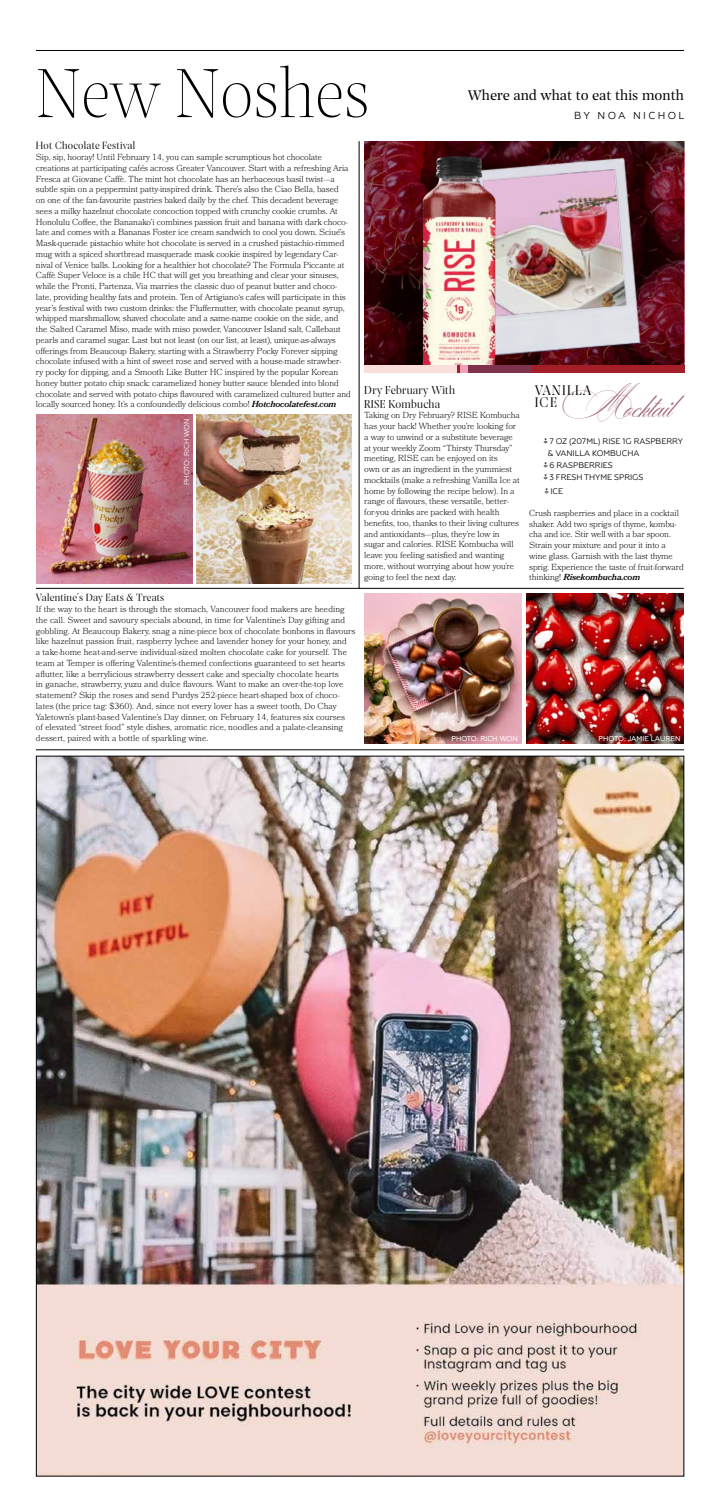
<style>
.page{position:relative;width:720px;height:1512px;background:#fff}
.page>*{position:absolute;margin:0;border:0;box-sizing:border-box;transform-origin:0 0}
.t1{font:300 73.2px "Prospectus L";color:#000}
.t2{font:18.9px "Desirable Calligraphy";color:#a26678}
.t3{font:15px "Prospectus M";color:#000}
.t4{font:14.7px/12.1px "Prospectus L";letter-spacing:.08em;color:#000}
.t5{font:12px/14px "Prospectus L";letter-spacing:.02em;color:#000}
.t6{font:11px "Prospectus L";letter-spacing:.02em;color:#000}
.t7{font:10px "Grover";letter-spacing:.24em;color:#000}
.t8{font:300 8.8px/10.8px "Bookmania";letter-spacing:-.01em;color:#000}
.t9{font:8px/12px "Grover";letter-spacing:-.01em;color:#000}
.t10{font:600 7px "Grover";color:#fff}
.t11{font:7px "Grover";color:#fff}
.s1{font-weight:600;font-style:italic}
</style>
<div class="page">
<hr style="left:36px;top:750px;width:648px;height:1px;background:#000">
<hr style="left:36px;top:50px;width:648px;height:1px;background:#000">
<img style="left:364px;top:141px;width:320px;height:224px">
<img style="left:38px;top:758px;width:644px;height:716px">
<img style="left:526px;top:593px;width:158px;height:150px">
<hr style="left:36px;top:588px;width:648px;height:1px;background:#000">
<hr style="left:359px;top:141px;width:1px;height:447px;background:#000">
<img style="left:37px;top:414px;width:155px;height:169px">
<img style="left:197px;top:414px;width:155px;height:169px">
<img style="left:364px;top:593px;width:158px;height:150px">
<img style="left:498px;top:154px;width:146px;height:206px">
<img style="left:419px;top:146px;width:79px;height:219px">
<div style="left:364px;top:365px;width:93px;height:8px;background:#faded9"></div>
<div style="left:460px;top:365px;width:9px;height:8px;background:#f19fb8"></div>
<div style="left:532px;top:365px;width:152px;height:8px;background:#a31e27"></div>
<svg style="left:457px;top:365px;width:3px;height:8px"></svg>
<div style="left:469px;top:365px;width:63px;height:8px;background:#7e324d"></div>
<h1 class="t1" style="left:36px;top:41px;width:336px">New Noshes</h1>
<h3 class="t3" style="left:468px;top:85px;width:218px">Where and what to eat this month</h3>
<p class="t7" style="left:574px;top:111px;width:112px">BY NOA NICHOL</p>
<p class="t6" style="left:36px;top:138px;width:101px">Hot Chocolate Festival</p>
<p class="t8" style="left:36px;top:152px;width:317px">Sip, sip, hooray! Until February 14, you can sample scrumptious hot chocolate creations at participating cafés across Greater Vancouver. Start with a refreshing Aria Fresca at Giovane Caffè. The mint hot chocolate has an herbaceous basil twist—a subtle spin on a peppermint patty-inspired drink. There’s also the Ciao Bella, based<br>on one of the fan-favourite pastries baked daily by the chef. This decadent beverage sees a milky hazelnut chocolate concoction topped with crunchy cookie crumbs. At Honolulu Coffee, the Bananako’i combines passion fruit and banana with dark choco&shy;late and comes with a Bananas Foster ice cream sandwich to cool you down. Sciué’s Mask-querade pistachio white hot chocolate is served in a crushed pistachio-rimmed mug with a spiced shortbread masquerade mask cookie inspired by legendary Car&shy;nival of Venice balls. Looking for a healthier hot chocolate? The Formula Piccante at Caffè Super Veloce is a chile HC that will get you breathing and clear your sinuses, while the Pronti, Partenza, Via marries the classic duo of peanut butter and choco&shy;late, providing healthy fats and protein. Ten of Artigiano‘s cafes will participate in this year’s festival with two custom drinks: the Fluffernutter, with chocolate peanut syrup, whipped marshmallow, shaved chocolate and a same-name cookie on the side, and the Salted Caramel Miso, made with miso powder, Vancouver Island salt, Callebaut pearls and caramel sugar. Last but not least (on our list, at least), unique-as-always offerings from Beaucoup Bakery, starting with a Strawberry Pocky Forever sipping chocolate infused with a hint of sweet rose and served with a house-made strawber-<br>ry pocky for dipping, and a Smooth Like Butter HC inspired by the popular Korean honey butter potato chip snack: caramelized honey butter sauce blended into blond chocolate and served with potato chips flavoured with caramelized cultured butter and locally sourced honey. It’s a confoundedly delicious combo! <span class="s1">Hotchocolatefest.com</span></p>
<p class="t11" style="left:184px;top:485px;width:68px;rotate:-90deg">PHOTO: RICH WON</p>
<p class="t6" style="left:36px;top:590px;width:130px">Valentine’s Day Eats &amp; Treats</p>
<p class="t8" style="left:36px;top:604px;width:321px">If the way to the heart is through the stomach, Vancouver food makers are heeding the call. Sweet and savoury specials abound, in time for Valentine’s Day gifting and gobbling. At Beaucoup Bakery, snag a nine-piece box of chocolate bonbons in flavours like hazelnut passion fruit, raspberry lychee and lavender honey for your honey, and<br>a take-home heat-and-serve individual-sized molten chocolate cake for yourself. The team at Temper is offering Valentine’s-themed confections guaranteed to set hearts aflutter, like a berrylicious strawberry dessert cake and specialty chocolate hearts<br>in ganache, strawberry, yuzu and dulce flavours. Want to make an over-the-top love statement? Skip the roses and send Purdys 252-piece heart-shaped box of choco&shy;lates (the price tag: $360). And, since not every lover has a sweet tooth, Do Chay Yaletown’s plant-based Valentine’s Day dinner, on February 14, features six courses<br>of elevated “street food” style dishes, aromatic rice, noodles and a palate-cleansing dessert, paired with a bottle of sparkling wine.</p>
<h3 class="t5" style="left:364px;top:382px;width:92px">Dry February With<br>RISE Kombucha</h3>
<p class="t8" style="left:364px;top:410px;width:157px">Taking on Dry February? RISE Kombucha has your back! Whether you’re looking for a way to unwind or a substitute beverage at your weekly Zoom “Thirsty Thursday” meeting, RISE can be enjoyed on its<br>own or as an ingredient in the yummiest mocktails (make a refreshing Vanilla Ice at home by following the recipe below). In a range of flavours, these versatile, better&shy;for-you drinks are packed with health benefits, too, thanks to their living cultures and antioxidants—plus, they’re low in sugar and calories. RISE Kombucha will leave you feeling satisfied and wanting more, without worrying about how you’re going to feel the next day.</p>
<h2 class="t2" style="left:564px;top:399px;width:124px">Mocktail</h2>
<h3 class="t4" style="left:535px;top:384px;width:58px">VANILLA<br>ICE</h3>
<p class="t9" style="left:548px;top:436px;width:137px">7 OZ (207ML) RISE 1G RASPBERRY &amp; VANILLA KOMBUCHA<br>6 RASPBERRIES<br>3 FRESH THYME SPRIGS</p>
<p class="t9" style="left:550px;top:486px;width:14px">ICE</p>
<p class="t8" style="left:529px;top:507px;width:156px">Crush raspberries and place in a cocktail shaker. Add two sprigs of thyme, kombu&shy;cha and ice. Stir well with a bar spoon.<br>Strain your mixture and pour it into a wine glass. Garnish with the last thyme sprig. Experience the taste of fruit-forward thinking! <span class="s1">Risekombucha.com</span></p>
<p class="t10" style="left:451px;top:735px;width:68px">PHOTO: RICH WON</p>
<p class="t10" style="left:599px;top:735px;width:83px">PHOTO: JAMIE LAUREN</p>
</div>
